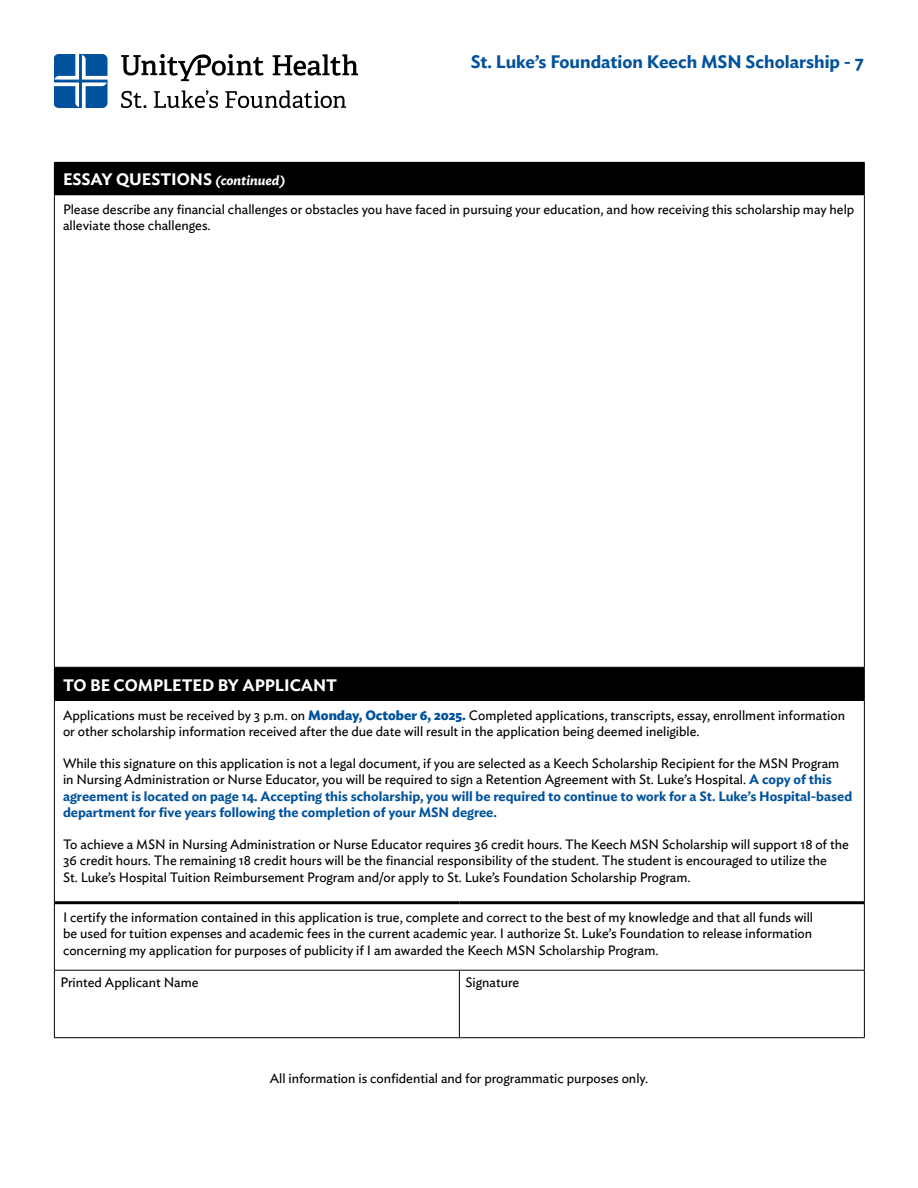
<style>
.page{position:relative;width:918px;height:1188px;background:#fff}
.page>*{position:absolute;margin:0;border:0;box-sizing:border-box;transform-origin:0 0}
.t1{font:600 18px "Ideal Sans";color:#00529c}
.t2{font:600 16.5px "Ideal Sans";color:#fff}
.t3{font:13.5px/16.2px "Ideal Sans";color:#000}
.s1{font-style:italic;font-size:13.5px}
.s2{font-weight:700;color:#00529c}
.s3{font-weight:600;color:#00529c}
</style>
<div class="page">
<svg style="left:54px;top:54px;width:53px;height:54px"></svg>
<svg style="left:121px;top:54px;width:143px;height:27px"></svg>
<svg style="left:273px;top:54px;width:85px;height:22px"></svg>
<svg style="left:121px;top:91px;width:25px;height:17px"></svg>
<svg style="left:154px;top:90px;width:64px;height:18px"></svg>
<svg style="left:225px;top:90px;width:121px;height:18px"></svg>
<div style="left:54px;top:162px;width:810px;height:33px;background:#000"></div>
<hr style="left:54px;top:162px;width:811px;height:1px;background:#000">
<hr style="left:864px;top:163px;width:1px;height:31px;background:#000">
<hr style="left:54px;top:194px;width:811px;height:1px;background:#000">
<hr style="left:54px;top:195px;width:1px;height:472px;background:#000">
<hr style="left:864px;top:195px;width:1px;height:472px;background:#000">
<div style="left:54px;top:668px;width:810px;height:32px;background:#000"></div>
<hr style="left:54px;top:667px;width:405px;height:1px;background:#000">
<hr style="left:459px;top:667px;width:406px;height:1px;background:#000">
<hr style="left:864px;top:668px;width:1px;height:32px;background:#000">
<hr style="left:54px;top:700px;width:405px;height:1px;background:#000">
<hr style="left:54px;top:701px;width:1px;height:202px;background:#000">
<hr style="left:459px;top:700px;width:406px;height:1px;background:#000">
<hr style="left:864px;top:701px;width:1px;height:202px;background:#000">
<hr style="left:54px;top:971px;width:1px;height:66px;background:#000">
<hr style="left:459px;top:971px;width:1px;height:66px;background:#000">
<hr style="left:864px;top:971px;width:1px;height:66px;background:#000">
<hr style="left:54px;top:1037px;width:405px;height:1px;background:#000">
<hr style="left:459px;top:1037px;width:406px;height:1px;background:#000">
<hr style="left:54px;top:903px;width:1px;height:67px;background:#000">
<hr style="left:864px;top:903px;width:1px;height:67px;background:#000">
<hr style="left:54px;top:970px;width:405px;height:1px;background:#000">
<hr style="left:459px;top:970px;width:406px;height:1px;background:#000">
<hr style="left:55px;top:901px;width:404px;height:3px;background:#000">
<hr style="left:459px;top:901px;width:405px;height:3px;background:#000">
<h1 class="t1" style="left:471px;top:48px;width:395px">St. Luke’s Foundation Keech MSN Scholarship - 7</h1>
<p class="t2" style="left:63px;top:166px;width:224px">ESSAY QUESTIONS <span class="s1">(continued)</span></p>
<p class="t3" style="left:63px;top:200px;width:793px">Please describe any financial challenges or obstacles you have faced in pursuing your education, and how receiving this scholarship may help alleviate those challenges.</p>
<p class="t2" style="left:63px;top:672px;width:276px">TO BE COMPLETED BY APPLICANT</p>
<p class="t3" style="left:63px;top:706px;width:784px">Applications must be received by 3 p.m. on <span class="s2">Monday, October 6, 2025.</span> Completed applications, transcripts, essay, enrollment information or other scholarship information received after the due date will result in the application being deemed ineligible.</p>
<p class="t3" style="left:63px;top:754px;width:791px">While this signature on this application is not a legal document, if you are selected as a Keech Scholarship Recipient for the MSN Program in Nursing Administration or Nurse Educator, you will be required to sign a Retention Agreement with St. Luke’s Hospital. <span class="s3">A copy of this agreement is located on page 14. Accepting this scholarship, you will be required to continue to work for a St. Luke’s Hospital-based department for five years following the completion of your MSN degree.</span></p>
<p class="t3" style="left:63px;top:835px;width:787px">To achieve a MSN in Nursing Administration or Nurse Educator requires 36 credit hours. The Keech MSN Scholarship will support 18 of the<br>36 credit hours. The remaining 18 credit hours will be the financial responsibility of the student. The student is encouraged to utilize the<br>St. Luke’s Hospital Tuition Reimbursement Program and/or apply to St. Luke’s Foundation Scholarship Program.</p>
<p class="t3" style="left:63px;top:908px;width:752px;text-align:justify">I certify the information contained in this application is true, complete and correct to the best of my knowledge and that all funds will be used for tuition expenses and academic fees in the current academic year. I authorize St. Luke’s Foundation to release information concerning my application for purposes of publicity if I am awarded the Keech MSN Scholarship Program.</p>
<p class="t3" style="left:60px;top:973px;width:140px">Printed Applicant Name</p>
<p class="t3" style="left:465px;top:973px;width:55px">Signature</p>
<p class="t3" style="left:270px;top:1069px;width:380px">All information is confidential and for programmatic purposes only.</p>
</div>
